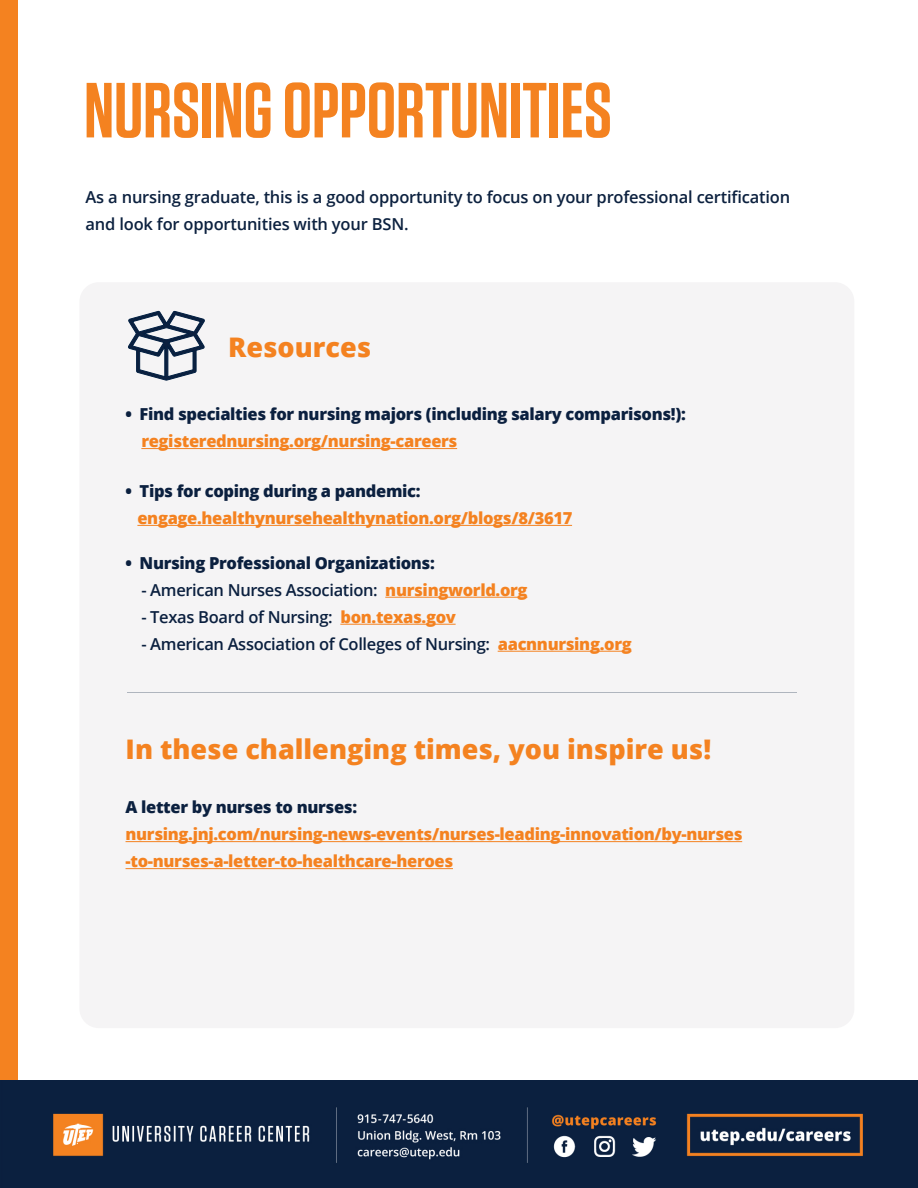
<style>
.page{position:relative;width:918px;height:1188px;background:#fff}
.page>*{position:absolute;margin:0;border:0;box-sizing:border-box;transform-origin:0 0}
.t1{font:600 78px "Tungsten";color:#f48220}
.t2{font:800 27px "Open Sans";color:#f48220}
.t3{font:800 16.5px/27px "Open Sans";letter-spacing:-.02em;color:#f48220}
.t4{font:800 16.5px "Open Sans";letter-spacing:-.02em;color:#0b203f}
.t5{font:600 16.5px "Open Sans";letter-spacing:-.02em;color:#0b203f}
.t6{font:600 16.5px/27px "Open Sans";letter-spacing:-.01em;color:#0c213f}
.s1{font-weight:800;color:#f48220}
</style>
<div class="page">
<div style="left:0;top:0;width:18px;height:1082px;background:#f48220"></div>
<div style="left:79px;top:282px;width:775px;height:746px;background:#f5f4f5;border-radius:19px"></div>
<hr style="left:141px;top:448px;width:316px;height:1px;background:#f48220">
<hr style="left:126px;top:841px;width:616px;height:1px;background:#f48220">
<hr style="left:126px;top:868px;width:327px;height:1px;background:#f48220">
<hr style="left:137px;top:525px;width:435px;height:1px;background:#f48220">
<hr style="left:385px;top:597px;width:142px;height:1px;background:#f48220">
<hr style="left:340px;top:624px;width:116px;height:1px;background:#f48220">
<hr style="left:498px;top:651px;width:133px;height:1px;background:#f48220">
<hr style="left:127px;top:692px;width:670px;height:1px;background:#0c213f">
<img style="left:0;top:1081px;width:918px;height:107px">
<svg style="left:128px;top:310px;width:77px;height:71px"></svg>
<h1 class="t1" style="left:84px;top:69px;width:529px">NURSING OPPORTUNITIES</h1>
<p class="t6" style="left:86px;top:183px;width:706px">As a nursing graduate, this is a good opportunity to focus on your professional certification and look for opportunities with your BSN.</p>
<h2 class="t2" style="left:228px;top:326px;width:144px">Resources</h2>
<p class="t4" style="left:126px;top:402px;width:562px">• Find specialties for nursing majors (including salary comparisons!):</p>
<p class="t3" style="left:141px;top:427px;width:318px">registerednursing.org/nursing-careers</p>
<p class="t4" style="left:126px;top:479px;width:297px">• Tips for coping during a pandemic:</p>
<p class="t3" style="left:137px;top:504px;width:436px">engage.healthynursehealthynation.org/blogs/8/3617</p>
<p class="t4" style="left:126px;top:550px;width:311px">• Nursing Professional Organizations:</p>
<p class="t5" style="left:141px;top:579px;width:388px">- American Nurses Association: <span class="s1">nursingworld.org</span></p>
<p class="t5" style="left:141px;top:606px;width:316px">- Texas Board of Nursing: <span class="s1">bon.texas.gov</span></p>
<p class="t5" style="left:141px;top:633px;width:492px">- American Association of Colleges of Nursing: <span class="s1">aacnnursing.org</span></p>
<h2 class="t2" style="left:126px;top:729px;width:587px">In these challenging times, you inspire us!</h2>
<p class="t4" style="left:126px;top:795px;width:233px">A letter by nurses to nurses:</p>
<p class="t3" style="left:126px;top:820px;width:618px">nursing.jnj.com/nursing-news-events/nurses-leading-innovation/by-nurses -to-nurses-a-letter-to-healthcare-heroes</p>
</div>
